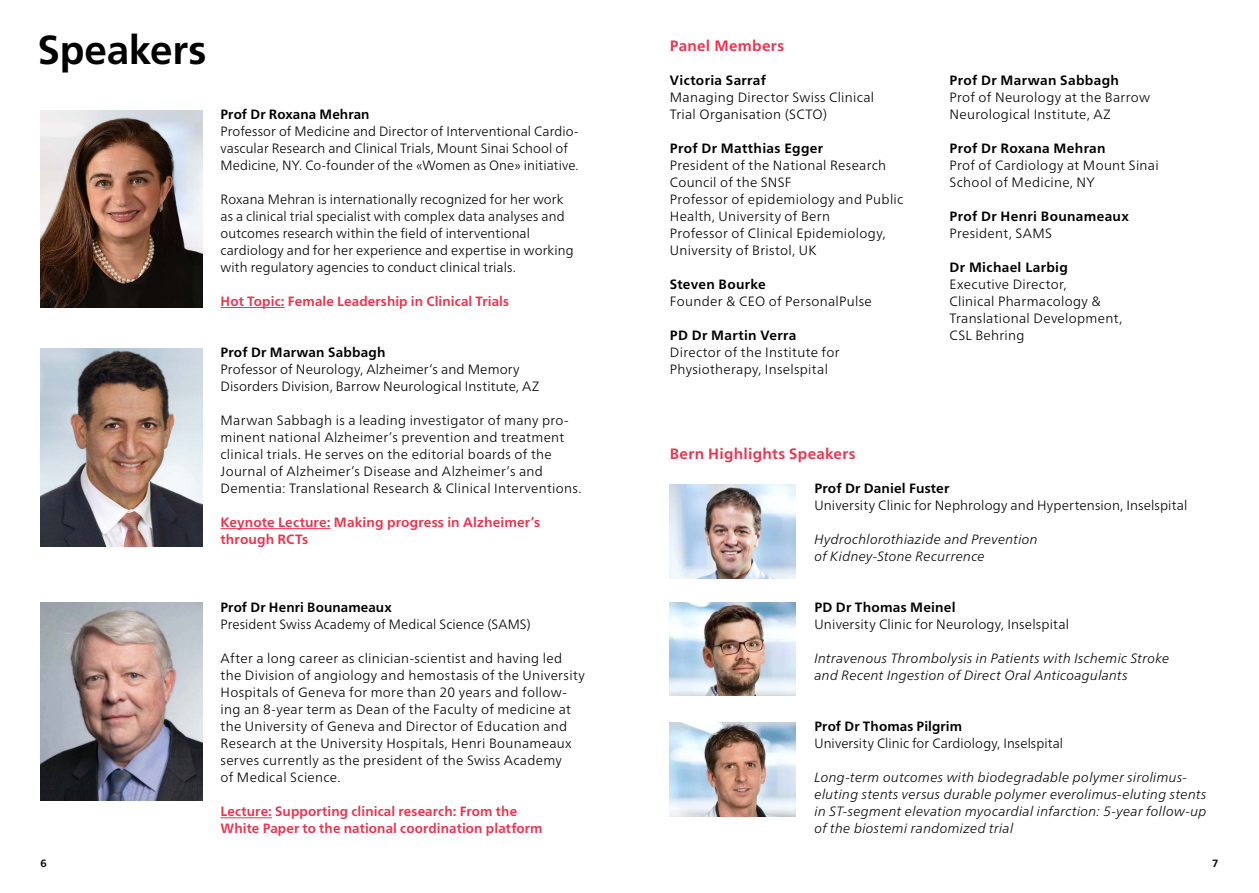
<style>
.page{position:relative;width:1259px;height:893px;background:#fff}
.page>*{position:absolute;margin:0;border:0;box-sizing:border-box;transform-origin:0 0}
.t1{font:700 40.5px "Frutiger LT Std";letter-spacing:-.01em;color:#000}
.t2{font:700 15px "Frutiger Neue LT Pro";letter-spacing:.02em;color:#e9334f}
.t3{font:300 13.5px/17px "Frutiger Neue LT Pro";letter-spacing:.02em;color:#000}
.t4{font:italic 300 13.5px/17px "Frutiger Neue LT Pro";letter-spacing:.02em;color:#000}
.t5{font:700 13.5px "Frutiger Neue LT Pro";letter-spacing:.02em;color:#000}
.t6{font:700 13.5px/17px "Frutiger Neue LT Pro";letter-spacing:.01em;color:#e9334f}
.t7{font:700 10.5px "Frutiger Neue LT Pro";color:#000}
</style>
<div class="page">
<hr style="left:220px;top:307px;width:65px;height:1px;background:#e9334f">
<hr style="left:220px;top:528px;width:110px;height:1px;background:#e9334f">
<hr style="left:220px;top:817px;width:52px;height:1px;background:#e9334f">
<img style="left:40px;top:110px;width:162px;height:198px">
<img style="left:40px;top:348px;width:162px;height:198px">
<img style="left:40px;top:602px;width:162px;height:198px">
<img style="left:670px;top:485px;width:125px;height:93px">
<img style="left:670px;top:602px;width:125px;height:94px">
<img style="left:670px;top:723px;width:125px;height:93px">
<h1 class="t1" style="left:38px;top:27px;width:170px">Speakers</h1>
<p class="t5" style="left:220px;top:106px;width:150px">Prof Dr Roxana Mehran</p>
<p class="t3" style="left:220px;top:123px;width:360px">Professor of Medicine and Director of Interventional Cardio&shy;vascular Research and Clinical Trials, Mount Sinai School of<br>Medicine, NY. Co-founder of the «Women as One» initiative.</p>
<p class="t3" style="left:220px;top:191px;width:355px">Roxana Mehran is internationally recognized for her work as a clinical trial specialist with complex data analyses and outcomes research within the field of interventional cardiology and for her experience and expertise in working with regulatory agencies to conduct clinical trials.</p>
<p class="t6" style="left:220px;top:293px;width:290px">Hot Topic: Female Leadership in Clinical Trials</p>
<p class="t5" style="left:220px;top:344px;width:166px">Prof Dr Marwan Sabbagh</p>
<p class="t3" style="left:220px;top:361px;width:320px">Professor of Neurology, Alzheimer‘s and Memory<br>Disorders Division, Barrow Neurological Institute, AZ</p>
<p class="t3" style="left:220px;top:412px;width:362px">Marwan Sabbagh is a leading investigator of many pro&shy;minent national Alzheimer’s prevention and treatment clinical trials. He serves on the editorial boards of the Journal of Alzheimer’s Disease and Alzheimer’s and Dementia: Translational Research &amp; Clinical Interventions.</p>
<p class="t6" style="left:220px;top:514px;width:321px">Keynote Lecture: Making progress in Alzheimer’s through RCTs</p>
<p class="t5" style="left:220px;top:600px;width:173px">Prof Dr Henri Bounameaux</p>
<p class="t3" style="left:220px;top:616px;width:312px">President Swiss Academy of Medical Science (SAMS)</p>
<p class="t3" style="left:220px;top:650px;width:366px">After a long career as clinician-scientist and having led the Division of angiology and hemostasis of the University Hospitals of Geneva for more than 20 years and follow&shy;ing an 8-year term as Dean of the Faculty of medicine at the University of Geneva and Director of Education and Research at the University Hospitals, Henri Bounameaux serves currently as the president of the Swiss Academy<br>of Medical Science.</p>
<p class="t6" style="left:220px;top:803px;width:324px">Lecture: Supporting clinical research: From the<br>White Paper to the national coordination platform</p>
<p class="t2" style="left:670px;top:37px;width:116px">Panel Members</p>
<p class="t5" style="left:670px;top:72px;width:98px">Victoria Sarraf</p>
<p class="t3" style="left:670px;top:89px;width:206px">Managing Director Swiss Clinical<br>Trial Organisation (SCTO)</p>
<p class="t5" style="left:670px;top:140px;width:155px">Prof Dr Matthias Egger</p>
<p class="t3" style="left:670px;top:157px;width:235px">President of the National Research<br>Council of the SNSF<br>Professor of epidemiology and Public<br>Health, University of Bern<br>Professor of Clinical Epidemiology,<br>University of Bristol, UK</p>
<p class="t5" style="left:670px;top:276px;width:97px">Steven Bourke</p>
<p class="t3" style="left:670px;top:293px;width:203px">Founder &amp; CEO of PersonalPulse</p>
<p class="t5" style="left:670px;top:327px;width:128px">PD Dr Martin Verra</p>
<p class="t3" style="left:670px;top:344px;width:171px">Director of the Institute for<br>Physiotherapy, Inselspital</p>
<p class="t2" style="left:670px;top:445px;width:187px">Bern Highlights Speakers</p>
<p class="t5" style="left:949px;top:72px;width:171px">Prof Dr Marwan Sabbagh</p>
<p class="t3" style="left:949px;top:89px;width:202px">Prof of Neurology at the Barrow<br>Neurological Institute, AZ</p>
<p class="t5" style="left:949px;top:140px;width:157px">Prof Dr Roxana Mehran</p>
<p class="t3" style="left:949px;top:157px;width:211px">Prof of Cardiology at Mount Sinai<br>School of Medicine, NY</p>
<p class="t5" style="left:949px;top:208px;width:181px">Prof Dr Henri Bounameaux</p>
<p class="t3" style="left:949px;top:225px;width:104px">President, SAMS</p>
<p class="t5" style="left:949px;top:259px;width:120px">Dr Michael Larbig</p>
<p class="t3" style="left:949px;top:276px;width:174px">Executive Director,<br>Clinical Pharmacology &amp;<br>Translational Development,<br>CSL Behring</p>
<p class="t5" style="left:814px;top:481px;width:136px">Prof Dr Daniel Fuster</p>
<p class="t3" style="left:814px;top:497px;width:374px">University Clinic for Nephrology and Hypertension, Inselspital</p>
<p class="t4" style="left:814px;top:531px;width:225px">Hydrochlorothiazide and Prevention of Kidney-Stone Recurrence</p>
<p class="t5" style="left:814px;top:600px;width:143px">PD Dr Thomas Meinel</p>
<p class="t3" style="left:814px;top:616px;width:256px">University Clinic for Neurology, Inselspital</p>
<p class="t4" style="left:814px;top:650px;width:356px">Intravenous Thrombolysis in Patients with Ischemic Stroke and Recent Ingestion of Direct Oral Anticoagulants</p>
<p class="t5" style="left:814px;top:719px;width:149px">Prof Dr Thomas Pilgrim</p>
<p class="t3" style="left:814px;top:735px;width:250px">University Clinic for Cardiology, Inselspital</p>
<p class="t4" style="left:814px;top:769px;width:394px">Long-term outcomes with biodegradable polymer sirolimus&shy;eluting stents versus durable polymer everolimus-eluting stents in ST-segment elevation myocardial infarction: 5-year follow-up of the biostemi randomized trial</p>
<p class="t7" style="left:40px;top:858px;width:8px">6</p>
<p class="t7" style="left:1212px;top:858px;width:8px">7</p>
</div>
